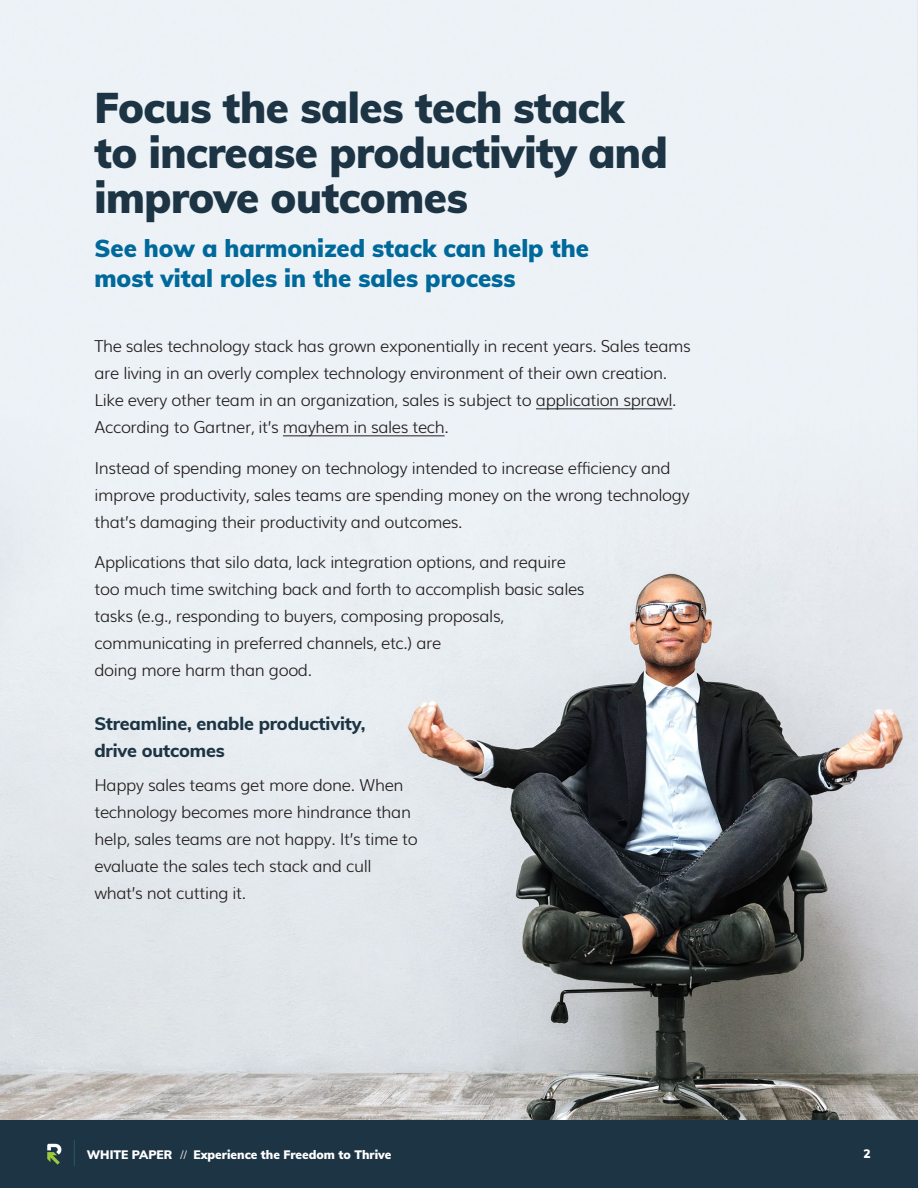
<style>
.page{position:relative;width:918px;height:1188px;background:#fff}
.page>*{position:absolute;margin:0;border:0;box-sizing:border-box;transform-origin:0 0}
.Page_Heading_1{font:900 42px/45px "Muli";letter-spacing:-.01em;color:#1c3443}
.Page_Subhead_1{font:900 24px/30px "Muli";color:#00699b}
._12pt_In_body_Subhea{font:800 18px/27px "Muli";letter-spacing:-.01em;color:#1c3443}
._11pt_body{font:300 16.5px/27px "Muli";letter-spacing:-.025em;color:#231f20}
.t1{font:900 12px "Muli";color:#fff}
.s1{font-weight:300}
</style>
<div class="page">
<img style="left:0;top:0;width:918px;height:1120px">
<div style="left:0;top:1120px;width:918px;height:68px;background:#1c3443"></div>
<svg style="left:47px;top:1144px;width:14px;height:21px"></svg>
<svg style="left:74px;top:1140px;width:1px;height:26px"></svg>
<hr style="left:536px;top:408px;width:136px;height:1px;background:#231f20">
<hr style="left:283px;top:435px;width:162px;height:1px;background:#231f20">
<p class="Page_Heading_1" style="left:94px;top:84px;width:575px">Focus the sales tech stack to increase productivity and improve outcomes</p>
<p class="Page_Subhead_1" style="left:94px;top:232px;width:496px">See how a harmonized stack can help the most vital roles in the sales process</p>
<p class="_11pt_body" style="left:94px;top:332px;width:598px">The sales technology stack has grown exponentially in recent years. Sales teams are living in an overly complex technology environment of their own creation.<br>Like every other team in an organization, sales is subject to application sprawl.<br>According to Gartner, it’s mayhem in sales tech.</p>
<p class="_11pt_body" style="left:94px;top:453px;width:597px">Instead of spending money on technology intended to increase efficiency and improve productivity, sales teams are spending money on the wrong technology that’s damaging their productivity and outcomes.</p>
<p class="_11pt_body" style="left:94px;top:548px;width:492px">Applications that silo data, lack integration options, and require too much time switching back and forth to accomplish basic sales tasks (e.g., responding to buyers, composing proposals, communicating in preferred channels, etc.) are<br>doing more harm than good.</p>
<p class="_12pt_In_body_Subhea" style="left:94px;top:710px;width:273px">Streamline, enable productivity, drive outcomes</p>
<p class="_11pt_body" style="left:94px;top:770px;width:325px">Happy sales teams get more done. When technology becomes more hindrance than help, sales teams are not happy. It’s time to evaluate the sales tech stack and cull what’s not cutting it.</p>
<p class="t1" style="left:87px;top:1146px;width:306px">WHITE PAPER <span class="s1">//</span> Experience the Freedom to Thrive</p>
<p class="t1" style="left:864px;top:1145px;width:9px">2</p>
</div>
